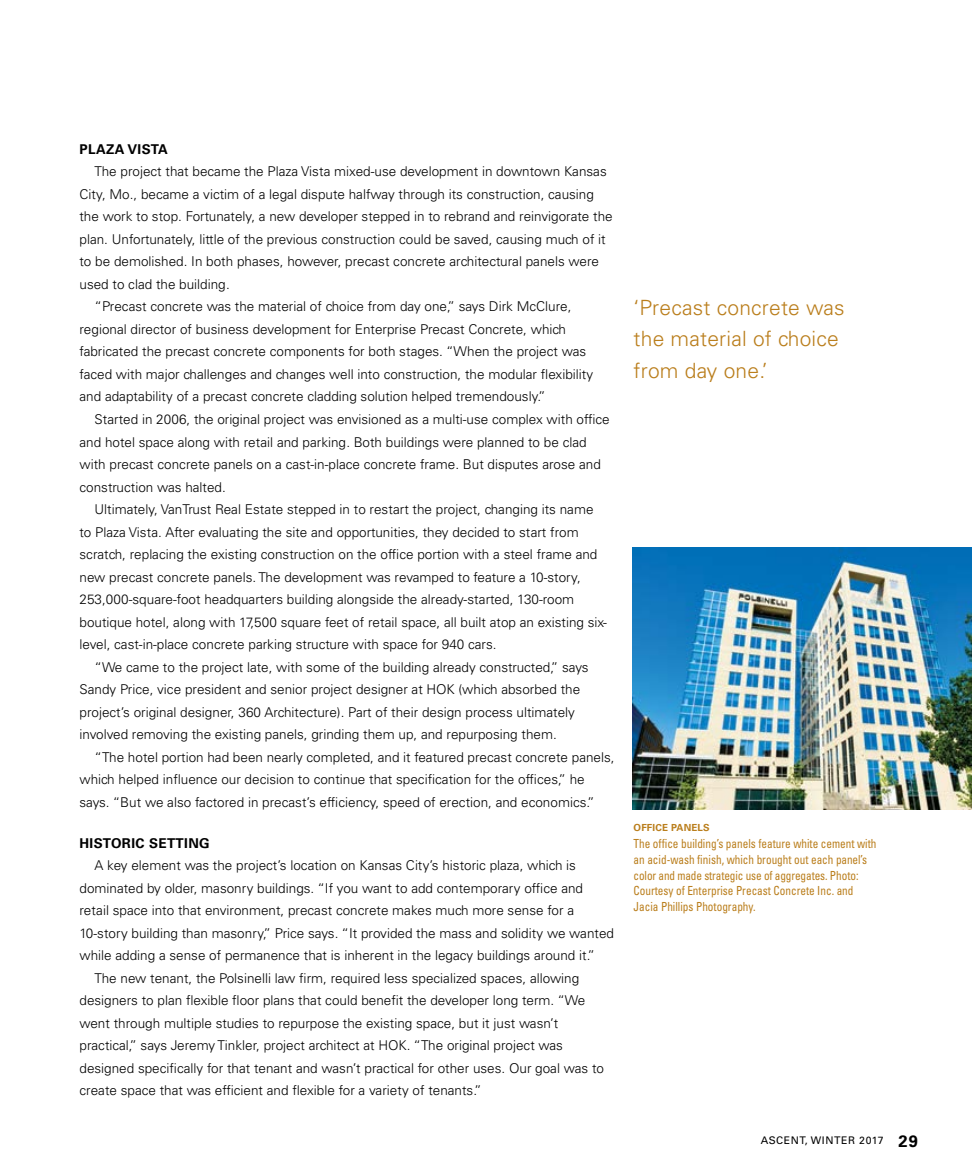
<style>
.page{position:relative;width:972px;height:1175px;background:#fff}
.page>*{position:absolute;margin:0;border:0;box-sizing:border-box;transform-origin:0 0}
.t1{font:300 21px/31.5px "Univers LT Std";letter-spacing:.01em;color:#ba7e1c}
.t2{font:300 13.5px "Univers LT Std";color:#000}
.t3{font:700 13.5px "Univers LT Std";letter-spacing:.03em;color:#000}
.t4{font:condensed 12.45px/15.9px "Univers LT Std";color:#ba7e1c;scale:.9 1}
.t5{font:10.5px "Univers LT Std";letter-spacing:.06em;color:#000}
.t6{font:700 9.75px "Univers LT Std";letter-spacing:.02em;color:#ba7e1c}
.s1{font-weight:700;font-size:16.5px}
</style>
<div class="page">
<img style="left:633px;top:548px;width:339px;height:262px">
<p class="t3" style="left:80px;top:141px;width:90px">PLAZA VISTA</p>
<p class="t2" style="left:94px;top:163px;width:514px">The project that became the Plaza Vista mixed-use development in downtown Kansas</p>
<p class="t2" style="left:80px;top:186px;width:516px">City, Mo., became a victim of a legal dispute halfway through its construction, causing</p>
<p class="t2" style="left:80px;top:208px;width:535px">the work to stop. Fortunately, a new developer stepped in to rebrand and reinvigorate the</p>
<p class="t2" style="left:80px;top:231px;width:528px">plan. Unfortunately, little of the previous construction could be saved, causing much of it</p>
<p class="t2" style="left:80px;top:253px;width:521px">to be demolished. In both phases, however, precast concrete architectural panels were</p>
<p class="t2" style="left:80px;top:276px;width:152px">used to clad the building.</p>
<p class="t2" style="left:94px;top:298px;width:478px">“Precast concrete was the material of choice from day one,” says Dirk McClure,</p>
<p class="t2" style="left:80px;top:321px;width:488px">regional director of business development for Enterprise Precast Concrete, which</p>
<p class="t2" style="left:80px;top:343px;width:508px">fabricated the precast concrete components for both stages. “When the project was</p>
<p class="t2" style="left:80px;top:366px;width:515px">faced with major challenges and changes well into construction, the modular flexibility</p>
<p class="t2" style="left:80px;top:388px;width:468px">and adaptability of a precast concrete cladding solution helped tremendously.”</p>
<p class="t2" style="left:94px;top:411px;width:517px">Started in 2006, the original project was envisioned as a multi-use complex with office</p>
<p class="t2" style="left:80px;top:433px;width:509px">and hotel space along with retail and parking. Both buildings were planned to be clad</p>
<p class="t2" style="left:80px;top:456px;width:523px">with precast concrete panels on a cast-in-place concrete frame. But disputes arose and</p>
<p class="t2" style="left:80px;top:478px;width:148px">construction was halted.</p>
<p class="t2" style="left:94px;top:501px;width:501px">Ultimately, VanTrust Real Estate stepped in to restart the project, changing its name</p>
<p class="t2" style="left:80px;top:523px;width:501px">to Plaza Vista. After evaluating the site and opportunities, they decided to start from</p>
<p class="t2" style="left:80px;top:546px;width:519px">scratch, replacing the existing construction on the office portion with a steel frame and</p>
<p class="t2" style="left:80px;top:568px;width:503px">new precast concrete panels. The development was revamped to feature a 10-story,</p>
<p class="t2" style="left:80px;top:591px;width:496px">253,000-square-foot headquarters building alongside the already-started, 130-room</p>
<p class="t2" style="left:80px;top:613px;width:529px">boutique hotel, along with 17,500 square feet of retail space, all built atop an existing six-</p>
<p class="t2" style="left:80px;top:636px;width:419px">level, cast-in-place concrete parking structure with space for 940 cars.</p>
<p class="t2" style="left:94px;top:658px;width:496px">“We came to the project late, with some of the building already constructed,” says</p>
<p class="t2" style="left:80px;top:681px;width:502px">Sandy Price, vice president and senior project designer at HOK (which absorbed the</p>
<p class="t2" style="left:80px;top:703px;width:497px">project’s original designer, 360 Architecture). Part of their design process ultimately</p>
<p class="t2" style="left:80px;top:726px;width:479px">involved removing the existing panels, grinding them up, and repurposing them.</p>
<p class="t2" style="left:94px;top:748px;width:522px">“The hotel portion had been nearly completed, and it featured precast concrete panels,</p>
<p class="t2" style="left:80px;top:771px;width:507px">which helped influence our decision to continue that specification for the offices,” he</p>
<p class="t2" style="left:80px;top:793px;width:517px">says. “But we also factored in precast’s efficiency, speed of erection, and economics.”</p>
<p class="t3" style="left:80px;top:835px;width:132px">HISTORIC SETTING</p>
<p class="t2" style="left:94px;top:857px;width:483px">A key element was the project’s location on Kansas City’s historic plaza, which is</p>
<p class="t2" style="left:80px;top:879px;width:505px">dominated by older, masonry buildings. “If you want to add contemporary office and</p>
<p class="t2" style="left:80px;top:902px;width:496px">retail space into that environment, precast concrete makes much more sense for a</p>
<p class="t2" style="left:80px;top:924px;width:536px">10-story building than masonry,” Price says. “It provided the mass and solidity we wanted</p>
<p class="t2" style="left:80px;top:947px;width:517px">while adding a sense of permanence that is inherent in the legacy buildings around it.”</p>
<p class="t2" style="left:94px;top:969px;width:486px">The new tenant, the Polsinelli law firm, required less specialized spaces, allowing</p>
<p class="t2" style="left:80px;top:992px;width:507px">designers to plan flexible floor plans that could benefit the developer long term. “We</p>
<p class="t2" style="left:80px;top:1014px;width:480px">went through multiple studies to repurpose the existing space, but it just wasn’t</p>
<p class="t2" style="left:80px;top:1037px;width:485px">practical,” says Jeremy Tinkler, project architect at HOK. “The original project was</p>
<p class="t2" style="left:80px;top:1059px;width:526px">designed specifically for that tenant and wasn’t practical for other uses. Our goal was to</p>
<p class="t2" style="left:80px;top:1082px;width:404px">create space that was efficient and flexible for a variety of tenants.”</p>
<h1 class="t1" style="left:634px;top:291px;width:213px">‘Precast concrete was the material of choice from day one.’</h1>
<p class="t6" style="left:634px;top:821px;width:78px">OFFICE PANELS</p>
<p class="t4" style="left:634px;top:835px;width:271px">The office building’s panels feature white cement with an acid-wash finish, which brought out each panel’s color and made strategic use of aggregates. Photo:<br>Courtesy of Enterprise Precast Concrete Inc. and Jacia Phillips Photography.</p>
<p class="t5" style="left:761px;top:1134px;width:159px">ASCENT, WINTER 2017 <span class="s1">29</span></p>
</div>
